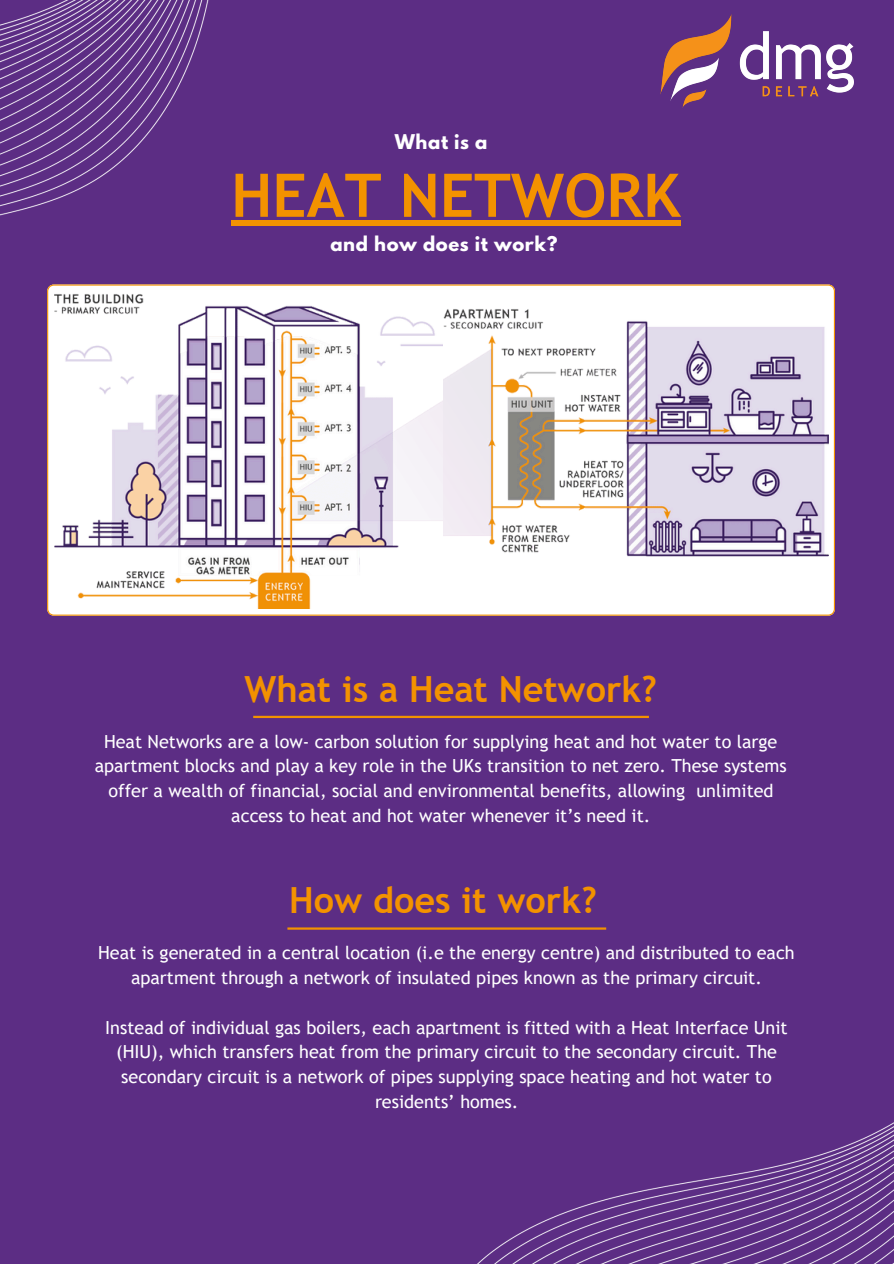
<style>
.page{position:relative;width:894px;height:1264px;background:#fff}
.page>*{position:absolute;margin:0;border:0;box-sizing:border-box;transform-origin:0 0}
.t1{font:700 60.15px "Trebuchet MS";color:#f39200}
.t2{font:700 36px "Trebuchet MS";color:#f39200}
.t3{font:18px/24.8px "Trebuchet MS";color:#fff;text-align:center}
.t4{font:700 18px "League Spartan";letter-spacing:.035em;color:#fff}
</style>
<div class="page">
<div style="left:0;top:0;width:893px;height:1263px;background:#5c2d84"></div>
<img style="left:0;top:0;width:209px;height:216px">
<hr style="left:253px;top:715px;width:395px;height:3px;background:#f39200">
<img style="left:478px;top:1122px;width:415px;height:141px">
<img style="left:660px;top:15px;width:193px;height:92px">
<div style="left:231px;top:220px;width:449px;height:6px;background:#f39200"></div>
<hr style="left:287px;top:927px;width:319px;height:2px;background:#f39200">
<svg style="left:47px;top:284px;width:787px;height:331px;background:#fbf4eb"></svg>
<img style="left:443px;top:307px;width:385px;height:309px">
<img style="left:54px;top:292px;width:388px;height:316px">
<h1 class="t4" style="left:394px;top:133px;width:94px">What is a</h1>
<h3 class="t1" style="left:231px;top:160px;width:450px">HEAT NETWORK</h3>
<p class="t4" style="left:330px;top:234px;width:228px">and how does it work?</p>
<p class="t2" style="left:244px;top:668px;width:414px">What is a Heat Network?</p>
<h2 class="t3" style="left:95px;top:728px;width:693px">Heat Networks are a low- carbon solution for supplying heat and hot water to large apartment blocks and play a key role in the UKs transition to net zero. These systems offer a wealth of financial, social and environmental benefits, allowing unlimited access to heat and hot water whenever it’s need it.</h2>
<p class="t2" style="left:289px;top:879px;width:309px">How does it work?</p>
<h2 class="t3" style="left:98px;top:940px;width:698px">Heat is generated in a central location (i.e the energy centre) and distributed to each apartment through a network of insulated pipes known as the primary circuit.</h2>
<p class="t3" style="left:105px;top:1014px;width:683px">Instead of individual gas boilers, each apartment is fitted with a Heat Interface Unit (HIU), which transfers heat from the primary circuit to the secondary circuit. The secondary circuit is a network of pipes supplying space heating and hot water to residents’ homes.</p>
</div>
